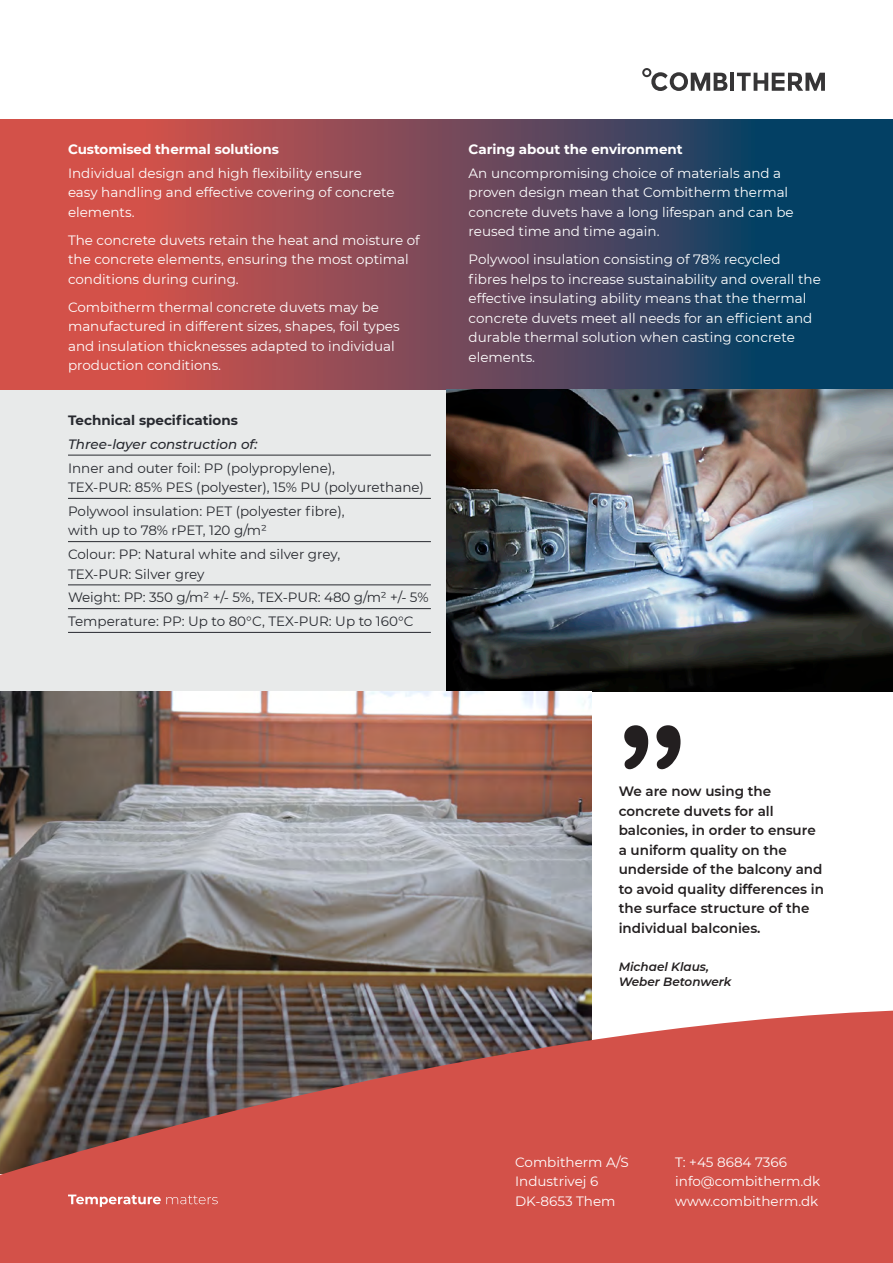
<style>
.page{position:relative;width:893px;height:1263px;background:#fff}
.page>*{position:absolute;margin:0;border:0;box-sizing:border-box;transform-origin:0 0}
.t1{font:150px "Arial Rounded MT Bold";color:#231f20}
.Brødtekst_hvid{font:13.5px/19.5px "Montserrat";color:#fff}
.Tekniske_spec{font:13.5px/19.5px "Montserrat";color:#27292f}
.Citat{font:600 13.5px/19.5px "Montserrat";color:#231f20}
.Mini_subheading_-_hvid{font:700 13.5px "Montserrat";letter-spacing:-.005em;color:#fff}
.Tekniske_spec-2{font:italic 500 13.5px "Montserrat";color:#27292f}
.Mini_subheadings_-_sort{font:700 13.5px "Montserrat";color:#27292f}
.Citat_navn{font:italic 600 12px/15px "Montserrat";color:#231f20}
</style>
<div class="page">
<div style="left:0;top:389px;width:893px;height:303px;background:#e8eaea"></div>
<svg style="left:0;top:120px;width:893px;height:269px;background:#724958"></svg>
<img style="left:446px;top:389px;width:447px;height:303px">
<img style="left:0;top:692px;width:591px;height:318px">
<hr style="left:68px;top:455px;width:363px;height:1px;background:#27292f">
<hr style="left:68px;top:498px;width:363px;height:1px;background:#27292f">
<hr style="left:68px;top:541px;width:363px;height:1px;background:#27292f">
<hr style="left:68px;top:585px;width:363px;height:1px;background:#27292f">
<hr style="left:68px;top:608px;width:363px;height:1px;background:#27292f">
<hr style="left:68px;top:632px;width:363px;height:1px;background:#27292f">
<svg style="left:0;top:1010px;width:893px;height:253px;background:#b6534c"></svg>
<svg style="left:642px;top:68px;width:85px;height:23px"></svg>
<hr style="left:730px;top:73px;width:4px;height:18px;background:#363536">
<svg style="left:737px;top:73px;width:88px;height:18px"></svg>
<svg style="left:68px;top:1194px;width:150px;height:13px;background:#dd7b75"></svg>
<p class="Mini_subheading_-_hvid" style="left:68px;top:139px;width:212px">Customised thermal solutions</p>
<p class="Brødtekst_hvid" style="left:68px;top:162px;width:328px">Individual design and high flexibility ensure easy handling and effective covering of concrete elements.</p>
<p class="Brødtekst_hvid" style="left:68px;top:229px;width:353px">The concrete duvets retain the heat and moisture of the concrete elements, ensuring the most optimal conditions during curing.</p>
<p class="Brødtekst_hvid" style="left:68px;top:296px;width:333px">Combitherm thermal concrete duvets may be manufactured in different sizes, shapes, foil types and insulation thicknesses adapted to individual production conditions.</p>
<p class="Mini_subheadings_-_sort" style="left:68px;top:411px;width:171px">Technical specifications</p>
<p class="Tekniske_spec-2" style="left:68px;top:435px;width:191px">Three-layer construction of:</p>
<p class="Tekniske_spec" style="left:68px;top:458px;width:358px">Inner and outer foil: PP (polypropylene),<br>TEX-PUR: 85% PES (polyester), 15% PU (polyurethane)</p>
<p class="Tekniske_spec" style="left:68px;top:501px;width:278px">Polywool insulation: PET (polyester fibre), with up to 78% rPET, 120 g/m²</p>
<p class="Tekniske_spec" style="left:68px;top:544px;width:274px">Colour: PP: Natural white and silver grey,<br>TEX-PUR: Silver grey</p>
<p class="Tekniske_spec" style="left:68px;top:587px;width:362px">Weight: PP: 350 g/m² +/- 5%, TEX-PUR: 480 g/m² +/- 5%</p>
<p class="Tekniske_spec" style="left:68px;top:611px;width:347px">Temperature: PP: Up to 80°C, TEX-PUR: Up to 160°C</p>
<p class="Mini_subheading_-_hvid" style="left:469px;top:139px;width:215px">Caring about the environment</p>
<p class="Brødtekst_hvid" style="left:469px;top:163px;width:327px">An uncompromising choice of materials and a proven design mean that Combitherm thermal concrete duvets have a long lifespan and can be reused time and time again.</p>
<p class="Brødtekst_hvid" style="left:469px;top:249px;width:354px">Polywool insulation consisting of 78% recycled fibres helps to increase sustainability and overall the effective insulating ability means that the thermal concrete duvets meet all needs for an efficient and durable thermal solution when casting concrete elements.</p>
<h1 class="t1" style="left:619px;top:692px;width:70px">”</h1>
<p class="Citat" style="left:619px;top:781px;width:207px">We are now using the concrete duvets for all balconies, in order to ensure a uniform quality on the underside of the balcony and to avoid quality differences in the surface structure of the individual balconies.</p>
<p class="Citat_navn" style="left:619px;top:958px;width:114px">Michael Klaus,<br>Weber Betonwerk</p>
<p class="Brødtekst_hvid" style="left:515px;top:1151px;width:115px">Combitherm A/S<br>Industrivej 6<br>DK-8653 Them</p>
<p class="Brødtekst_hvid" style="left:675px;top:1151px;width:147px">T: +45 8684 7366 info@combitherm.dk www.combitherm.dk</p>
</div>
